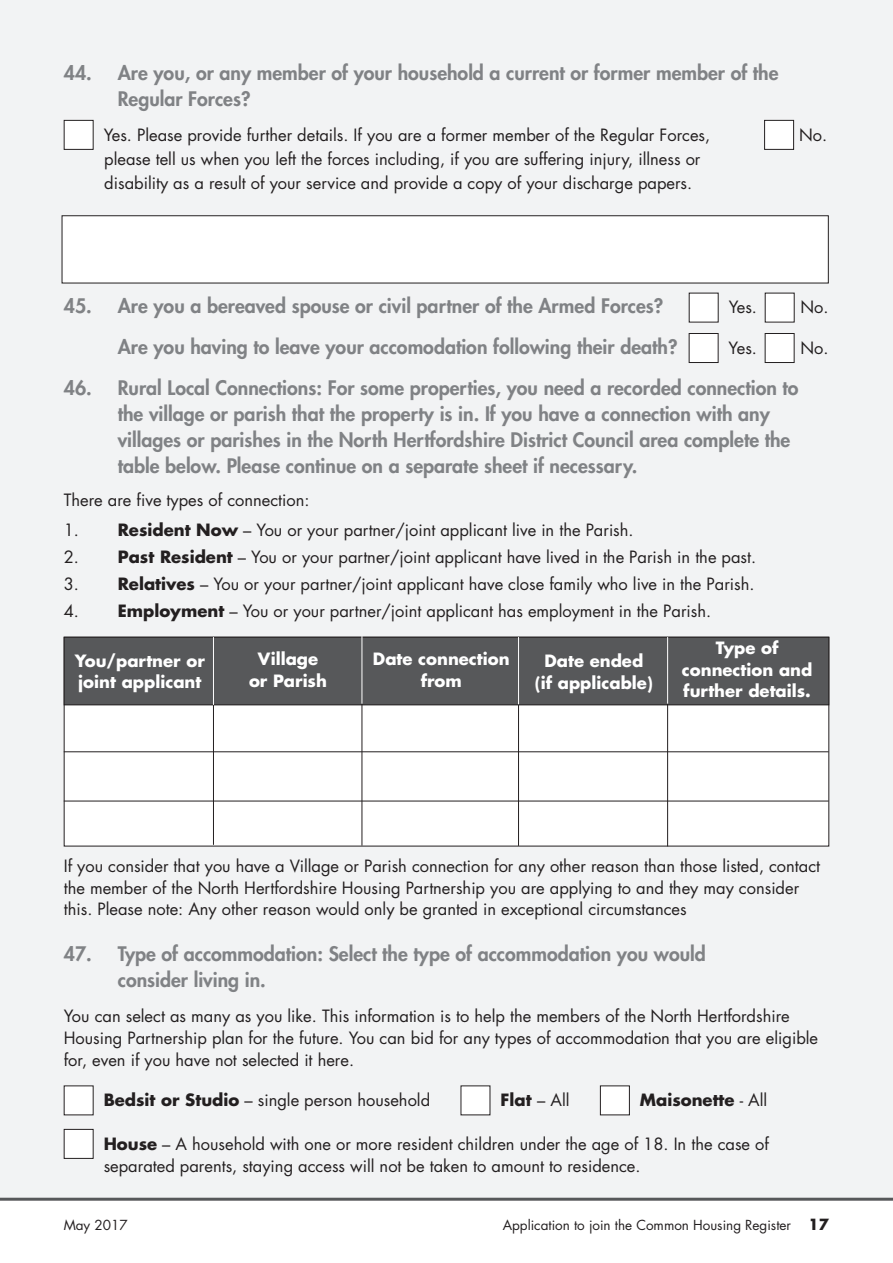
<style>
.page{position:relative;width:893px;height:1263px;background:#fff}
.page>*{position:absolute;margin:0;border:0;box-sizing:border-box;transform-origin:0 0}
.t1{font:800 19.5px/26px "Futura";color:#808285}
.t2{font:16.5px/21.6px "Futura";color:#231f20}
.t3{font:700 16.5px/21.6px "Futura";color:#fff;text-align:center}
.t4{font:700 16.5px "Futura";color:#231f20}
.t5{font:13.5px "Futura";color:#231f20}
.s1{font-weight:700}
.s2{font-weight:400}
.s3{font-weight:700;font-size:15px}
</style>
<div class="page">
<div style="left:0;top:0;width:893px;height:1198px;background:#f2f3f4"></div>
<div style="left:64px;top:1129px;width:29px;height:29px;background:#fff"></div>
<div style="left:64px;top:1129px;width:30px;height:30px;border:1px solid #231f20"></div>
<div style="left:64px;top:1086px;width:29px;height:29px;background:#fff"></div>
<div style="left:600px;top:1086px;width:29px;height:29px;background:#fff"></div>
<div style="left:600px;top:1085px;width:30px;height:30px;border:1px solid #231f20"></div>
<div style="left:461px;top:1086px;width:29px;height:29px;background:#fff"></div>
<div style="left:64px;top:120px;width:29px;height:29px;background:#fff"></div>
<div style="left:64px;top:120px;width:30px;height:30px;border:1px solid #231f20"></div>
<div style="left:765px;top:120px;width:29px;height:29px;background:#fff"></div>
<div style="left:764px;top:120px;width:30px;height:30px;border:1px solid #231f20"></div>
<div style="left:689px;top:293px;width:29px;height:29px;background:#fff"></div>
<div style="left:765px;top:293px;width:29px;height:29px;background:#fff"></div>
<div style="left:689px;top:333px;width:29px;height:29px;background:#fff"></div>
<div style="left:689px;top:333px;width:29px;height:30px;border:1px solid #231f20"></div>
<div style="left:765px;top:333px;width:29px;height:29px;background:#fff"></div>
<div style="left:765px;top:333px;width:29px;height:30px;border:1px solid #231f20"></div>
<hr style="left:0;top:1198px;width:893px;height:3px;background:#57585a">
<div style="left:64px;top:637px;width:765px;height:209px;background:#fff"></div>
<div style="left:64px;top:637px;width:765px;height:68px;background:#57585a"></div>
<div style="left:64px;top:637px;width:765px;height:68px;border:1px solid #231f20"></div>
<hr style="left:64px;top:751px;width:765px;height:1px;background:#231f20">
<hr style="left:64px;top:801px;width:765px;height:1px;background:#231f20">
<hr style="left:362px;top:704px;width:1px;height:141px;background:#231f20">
<hr style="left:362px;top:636px;width:1px;height:68px;background:#fff">
<hr style="left:213px;top:705px;width:1px;height:140px;background:#231f20">
<hr style="left:213px;top:637px;width:1px;height:68px;background:#fff">
<hr style="left:518px;top:705px;width:1px;height:141px;background:#231f20">
<hr style="left:518px;top:637px;width:1px;height:67px;background:#fff">
<hr style="left:667px;top:704px;width:1px;height:142px;background:#231f20">
<hr style="left:667px;top:637px;width:1px;height:67px;background:#fff">
<div style="left:62px;top:216px;width:766px;height:67px;background:#fff"></div>
<div style="left:62px;top:215px;width:767px;height:68px;border:1px solid #231f20"></div>
<p class="t1" style="left:118px;top:62px;width:662px;text-indent:-54px">44. Are you, or any member of your household a current or former member of the<br>Regular Forces?</p>
<p class="t2" style="left:104px;top:125px;width:608px">Yes. Please provide further details. If you are a former member of the Regular Forces,</p>
<p class="t2" style="left:799px;top:125px;width:30px">No.</p>
<p class="t2" style="left:104px;top:148px;width:598px;line-height:24px">please tell us when you left the forces including, if you are suffering injury, illness or disability as a result of your service and provide a copy of your discharge papers.</p>
<p class="t1" style="left:64px;top:295px;width:601px">45. Are you a bereaved spouse or civil partner of the Armed Forces?</p>
<p class="t2" style="left:729px;top:298px;width:30px">Yes.</p>
<p class="t2" style="left:800px;top:298px;width:30px">No.</p>
<p class="t1" style="left:118px;top:335px;width:561px">Are you having to leave your accomodation following their death?</p>
<p class="t2" style="left:729px;top:338px;width:30px">Yes.</p>
<p class="t2" style="left:800px;top:338px;width:30px">No.</p>
<p class="t1" style="left:118px;top:376px;width:682px;text-indent:-54px">46. Rural Local Connections: For some properties, you need a recorded connection to the village or parish that the property is in. If you have a connection with any villages or parishes in the North Hertfordshire District Council area complete the table below. Please continue on a separate sheet if necessary.</p>
<p class="t2" style="left:64px;top:491px;width:247px">There are five types of connection:</p>
<p class="t2" style="left:64px;top:521px;width:571px">1. <span class="s1">Resident Now</span> – You or your partner/joint applicant live in the Parish.</p>
<p class="t2" style="left:64px;top:548px;width:694px">2. <span class="s1">Past Resident</span> – You or your partner/joint applicant have lived in the Parish in the past.</p>
<p class="t2" style="left:64px;top:575px;width:692px">3. <span class="s1">Relatives</span> – You or your partner/joint applicant have close family who live in the Parish.</p>
<p class="t2" style="left:64px;top:602px;width:649px">4. <span class="s1">Employment</span> – You or your partner/joint applicant has employment in the Parish.</p>
<p class="t3" style="left:75px;top:651px;width:131px;text-align:left">You/partner or joint applicant</p>
<p class="t3" style="left:249px;top:649px;width:80px">Village or Parish</p>
<p class="t3" style="left:373px;top:649px;width:138px">Date connection from</p>
<p class="t3" style="left:682px;top:638px;width:132px">Type of connection and further details.</p>
<p class="t3" style="left:535px;top:652px;width:119px">Date ended (if applicable)</p>
<p class="t2" style="left:64px;top:856px;width:758px">If you consider that you have a Village or Parish connection for any other reason than those listed, contact the member of the North Hertfordshire Housing Partnership you are applying to and they may consider this. Please note: Any other reason would only be granted in exceptional circumstances</p>
<p class="t1" style="left:118px;top:943px;width:590px;text-indent:-54px">47. Type of accommodation: Select the type of accommodation you would consider living in.</p>
<p class="t2" style="left:64px;top:1007px;width:756px">You can select as many as you like. This information is to help the members of the North Hertfordshire<br>Housing Partnership plan for the future. You can bid for any types of accommodation that you are eligible for, even if you have not selected it here.</p>
<p class="t2" style="left:104px;top:1091px;width:328px"><span class="s1">Bedsit or Studio</span> – single person household</p>
<p class="t4" style="left:500px;top:1092px;width:71px">Flat <span class="s2">– All</span></p>
<p class="t4" style="left:640px;top:1092px;width:129px">Maisonette <span class="s2">- All</span></p>
<p class="t2" style="left:104px;top:1134px;width:667px;line-height:22.5px"><span class="s1">House</span> – A household with one or more resident children under the age of 18. In the case of separated parents, staying access will not be taken to amount to residence.</p>
<p class="t5" style="left:64px;top:1219px;width:65px">May 2017</p>
<p class="t5" style="left:503px;top:1219px;width:328px">Application to join the Common Housing Register <span class="s3">17</span></p>
</div>
